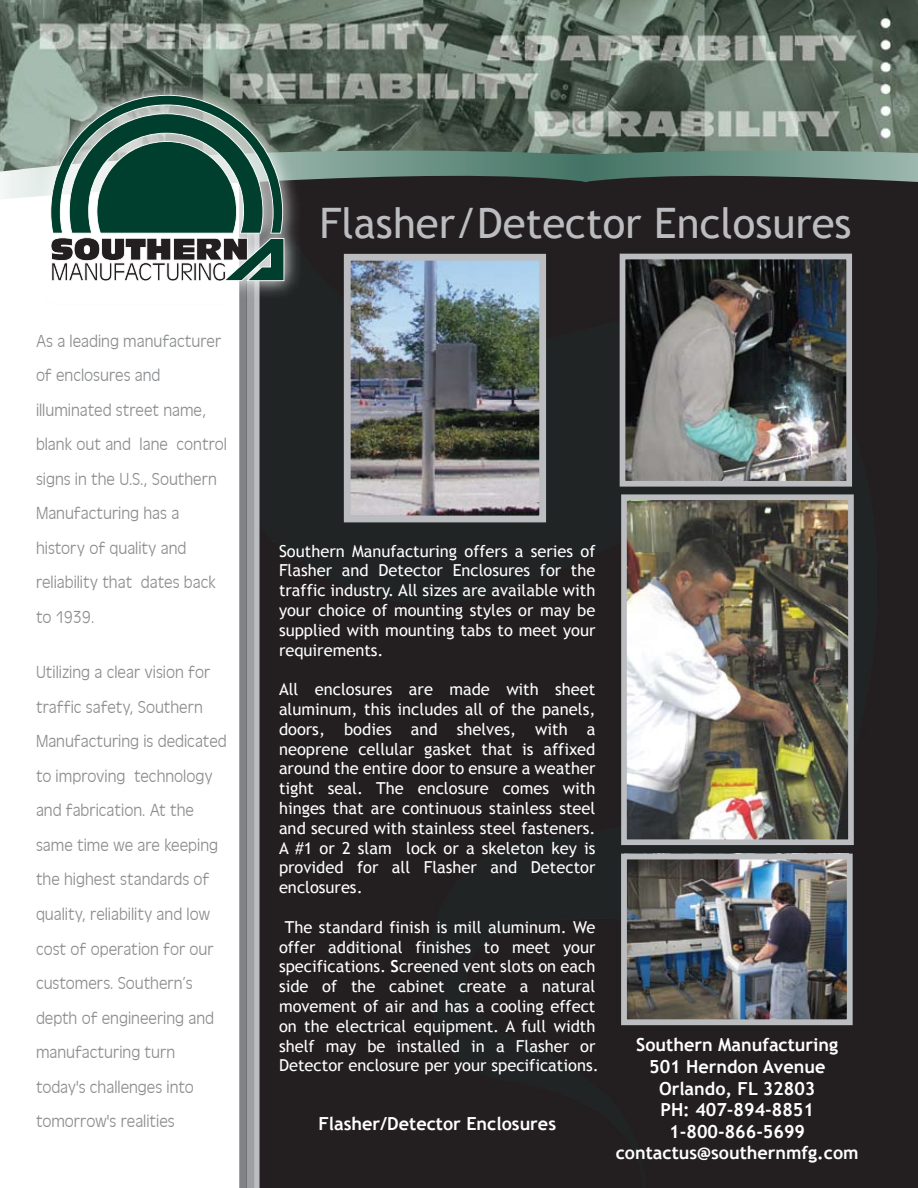
<style>
.page{position:relative;width:918px;height:1188px;background:#fff}
.page>*{position:absolute;margin:0;border:0;box-sizing:border-box;transform-origin:0 0}
.t1{font:42px "Trebuchet MS";color:#bcbdc0}
.t2{font:18px/34.5px "Antique Oli T Ligh";color:#8a8c8e;scale:.95 1}
.t3{font:700 18px/21.6px "Trebuchet MS";color:#fff;text-align:center}
.t4{font:16.5px/19.8px "Trebuchet MS";color:#fff;text-align:justify}
.s1{font-weight:700}
</style>
<div class="page">
<div style="left:897px;top:281px;width:21px;height:907px;background:#231f20"></div>
<div style="left:260px;top:281px;width:637px;height:907px;background:#231f20"></div>
<img style="left:352px;top:281px;width:186px;height:233px">
<div style="left:344px;top:254px;width:202px;height:268px;border:7px solid #bcbdc0"></div>
<img style="left:627px;top:281px;width:218px;height:199px">
<div style="left:620px;top:254px;width:232px;height:233px;border:6px solid #bcbdc0"></div>
<img style="left:628px;top:501px;width:219px;height:337px">
<div style="left:621px;top:494px;width:233px;height:351px;border:6px solid #bcbdc0"></div>
<img style="left:628px;top:861px;width:218px;height:157px">
<div style="left:621px;top:854px;width:232px;height:171px;border:6px solid #bcbdc0"></div>
<div style="left:254px;top:172px;width:6px;height:1016px;background:#bcbdc0"></div>
<div style="left:247px;top:170px;width:7px;height:1018px;background:#9d9fa2"></div>
<div style="left:239px;top:168px;width:8px;height:1020px;background:#808285"></div>
<img style="left:0;top:0;width:918px;height:94px">
<img style="left:28px;top:72px;width:279px;height:232px">
<svg style="left:0;top:94px;width:918px;height:187px;background:#55645e"></svg>
<p class="t2" style="left:36px;top:324px;width:203px">As a leading manufacturer of enclosures and illuminated street name, blank out and lane control signs in the U.S., Southern<br>Manufacturing has a history of quality and reliability that dates back to 1939.</p>
<p class="t2" style="left:36px;top:656px;width:202px">Utilizing a clear vision for traffic safety, Southern<br>Manufacturing is dedicated to improving technology and fabrication. At the same time we are keeping the highest standards of quality, reliability and low cost of operation for our customers. Southern’s depth of engineering and manufacturing turn today's challenges into tomorrow's realities</p>
<p class="t1" style="left:320px;top:199px;width:534px">Flasher/Detector Enclosures</p>
<p class="t4" style="left:279px;top:541px;width:318px">Southern Manufacturing offers a series of Flasher and Detector Enclosures for the traffic industry. All sizes are available with your choice of mounting styles or may be supplied with mounting tabs to meet your requirements.</p>
<p class="t4" style="left:279px;top:680px;width:318px">All enclosures are made with sheet aluminum, this includes all of the panels, doors, bodies and shelves, with a neoprene cellular gasket that is affixed around the entire door to ensure a weather tight seal. The enclosure comes with hinges that are continuous stainless steel and secured with stainless steel fasteners.<br>A #1 or 2 slam lock or a skeleton key is provided for all Flasher and Detector enclosures.</p>
<p class="t4" style="left:279px;top:917px;width:321px;text-align:center">The standard finish is mill aluminum. We offer additional finishes to meet your specifications. <span class="s1">S</span>creened vent slots on each side of the cabinet create a natural movement of air and has a cooling effect on the electrical equipment. A full width shelf may be installed in a Flasher or Detector enclosure per your specifications.</p>
<p class="t3" style="left:318px;top:1113px;width:239px">Flasher/Detector Enclosures</p>
<p class="t3" style="left:616px;top:1034px;width:245px">Southern Manufacturing<br>501 Herndon Avenue<br>Orlando, FL 32803<br>PH: 407-894-8851<br>1-800-866-5699 contactus@southernmfg.com</p>
</div>
